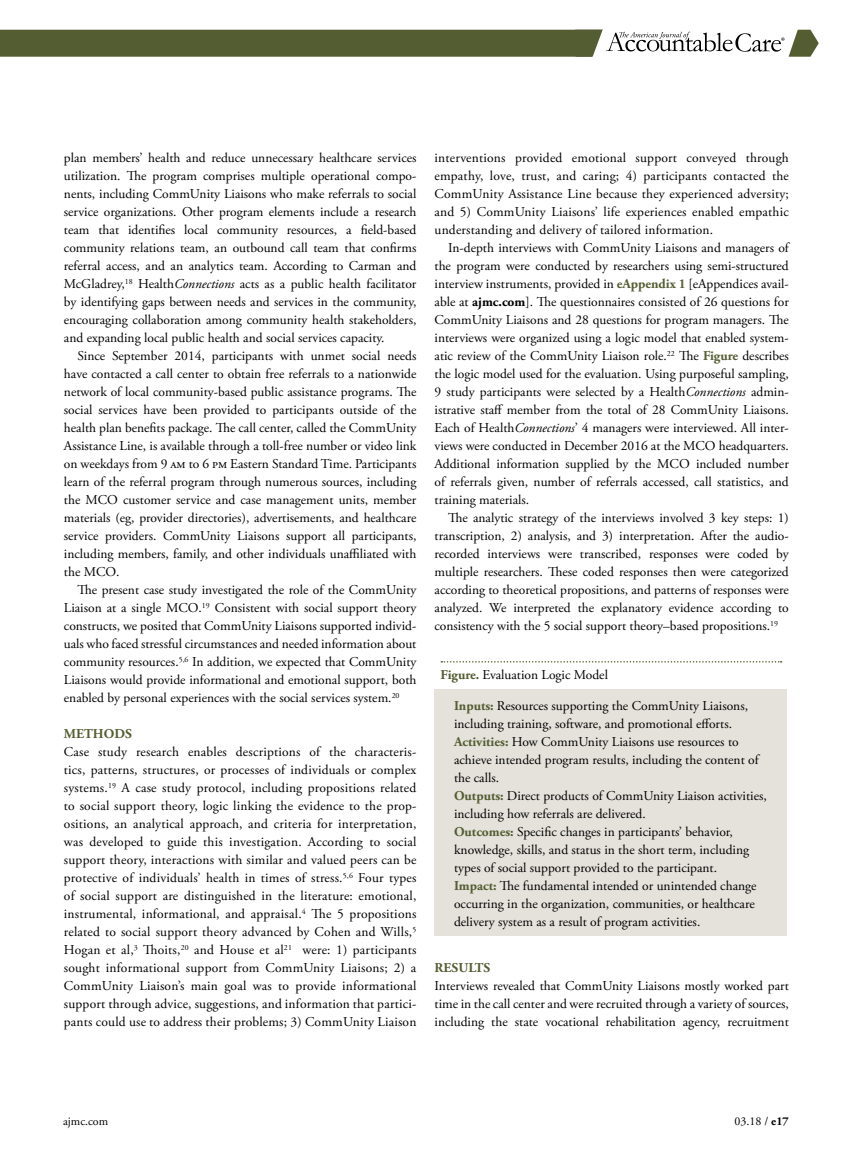
<style>
.page{position:relative;width:851px;height:1161px;background:#fff}
.page>*{position:absolute;margin:0;border:0;box-sizing:border-box;transform-origin:0 0}
.t1{font:13.5px/18px "Adobe Garamond Pro";color:#000;text-align:justify}
.t2{font:700 13.5px "Adobe Garamond Pro";color:#545d32}
.t3{font:12px "Adobe Garamond Pro";color:#000}
.s1{font-style:italic}
.s2{font-weight:700;color:#545d32}
.s3{font-weight:700}
</style>
<div class="page">
<svg style="left:0;top:29px;width:818px;height:28px"></svg>
<div style="left:434px;top:690px;width:353px;height:246px;background:#e4e2db"></div>
<svg style="left:441px;top:661px;width:340px;height:2px"></svg>
<p class="t1" style="left:64px;top:149px;width:354px">plan members’ health and reduce unnecessary healthcare services utilization. The program comprises multiple operational compo&shy;nents, including CommUnity Liaisons who make referrals to social service organizations. Other program elements include a research team that identifies local community resources, a field-based community relations team, an outbound call team that confirms referral access, and an analytics team. According to Carman and McGladrey,<sup>18</sup> Health<span class="s1">Connections</span> acts as a public health facilitator by identifying gaps between needs and services in the community, encouraging collaboration among community health stakeholders, and expanding local public health and social services capacity.</p>
<p class="t1" style="left:64px;top:347px;width:354px;text-indent:14px">Since September 2014, participants with unmet social needs have contacted a call center to obtain free referrals to a nationwide network of local community-based public assistance programs. The social services have been provided to participants outside of the health plan benefits package. The call center, called the CommUnity Assistance Line, is available through a toll-free number or video link on weekdays from 9 am to 6 pm Eastern Standard Time. Participants learn of the referral program through numerous sources, including the MCO customer service and case management units, member materials (eg, provider directories), advertisements, and healthcare service providers. CommUnity Liaisons support all participants, including members, family, and other individuals unaffiliated with the MCO.</p>
<p class="t1" style="left:64px;top:581px;width:354px;text-indent:14px">The present case study investigated the role of the CommUnity Liaison at a single MCO.<sup>19</sup> Consistent with social support theory constructs, we posited that CommUnity Liaisons supported individ&shy;uals who faced stressful circumstances and needed information about community resources.<sup>5,6</sup> In addition, we expected that CommUnity Liaisons would provide informational and emotional support, both enabled by personal experiences with the social services system.<sup>20</sup></p>
<p class="t2" style="left:64px;top:726px;width:70px">METHODS</p>
<p class="t1" style="left:64px;top:743px;width:354px">Case study research enables descriptions of the characteris&shy;tics, patterns, structures, or processes of individuals or complex systems.<sup>19</sup> A case study protocol, including propositions related to social support theory, logic linking the evidence to the prop&shy;ositions, an analytical approach, and criteria for interpretation, was developed to guide this investigation. According to social support theory, interactions with similar and valued peers can be protective of individuals’ health in times of stress.<sup>5,6</sup> Four types of social support are distinguished in the literature: emotional, instrumental, informational, and appraisal.<sup>4</sup> The 5 propositions related to social support theory advanced by Cohen and Wills,<sup>5<br></sup>Hogan et al,<sup>3</sup> Thoits,<sup>20</sup> and House et al<sup>21</sup> were: 1) participants sought informational support from CommUnity Liaisons; 2) a CommUnity Liaison’s main goal was to provide informational support through advice, suggestions, and information that partici&shy;pants could use to address their problems; 3) CommUnity Liaison</p>
<p class="t1" style="left:434px;top:149px;width:356px">interventions provided emotional support conveyed through empathy, love, trust, and caring; 4) participants contacted the CommUnity Assistance Line because they experienced adversity; and 5) CommUnity Liaisons’ life experiences enabled empathic understanding and delivery of tailored information.</p>
<p class="t1" style="left:434px;top:239px;width:356px;text-indent:14px">In-depth interviews with CommUnity Liaisons and managers of the program were conducted by researchers using semi-structured interview instruments, provided in <span class="s2">eAppendix 1</span> [eAppendices avail&shy;able at <span class="s3">ajmc.com</span>]. The questionnaires consisted of 26 questions for CommUnity Liaisons and 28 questions for program managers. The interviews were organized using a logic model that enabled system&shy;atic review of the CommUnity Liaison role.<sup>22</sup> The <span class="s2">Figure</span> describes the logic model used for the evaluation. Using purposeful sampling, 9 study participants were selected by a Health<span class="s1">Connections</span> admin&shy;istrative staff member from the total of 28 CommUnity Liaisons.<br>Each of Health<span class="s1">Connections</span>’ 4 managers were interviewed. All inter&shy;views were conducted in December 2016 at the MCO headquarters.<br>Additional information supplied by the MCO included number of referrals given, number of referrals accessed, call statistics, and training materials.</p>
<p class="t1" style="left:434px;top:509px;width:356px;text-indent:14px">The analytic strategy of the interviews involved 3 key steps: 1) transcription, 2) analysis, and 3) interpretation. After the audio&shy;recorded interviews were transcribed, responses were coded by multiple researchers. These coded responses then were categorized according to theoretical propositions, and patterns of responses were analyzed. We interpreted the explanatory evidence according to consistency with the 5 social support theory–based propositions.<sup>19</sup></p>
<p class="t1" style="left:440px;top:666px;width:169px"><span class="s2">Figure.</span> Evaluation Logic Model</p>
<p class="t1" style="left:454px;top:697px;width:314px;text-align:left"><span class="s2">Inputs:</span> Resources supporting the CommUnity Liaisons, including training, software, and promotional efforts.<br><span class="s2">Activities:</span> How CommUnity Liaisons use resources to achieve intended program results, including the content of the calls.<br><span class="s2">Outputs:</span> Direct products of CommUnity Liaison activities, including how referrals are delivered.<br><span class="s2">Outcomes:</span> Specific changes in participants’ behavior, knowledge, skills, and status in the short term, including types of social support provided to the participant.<br><span class="s2">Impact:</span> The fundamental intended or unintended change occurring in the organization, communities, or healthcare delivery system as a result of program activities.</p>
<p class="t2" style="left:434px;top:960px;width:57px">RESULTS</p>
<p class="t1" style="left:434px;top:977px;width:356px">Interviews revealed that CommUnity Liaisons mostly worked part time in the call center and were recruited through a variety of sources, including the state vocational rehabilitation agency, recruitment</p>
<p class="t3" style="left:63px;top:1114px;width:47px">ajmc.com</p>
<p class="t3" style="left:734px;top:1114px;width:56px">03.18 / <span class="s3">e17</span></p>
</div>
